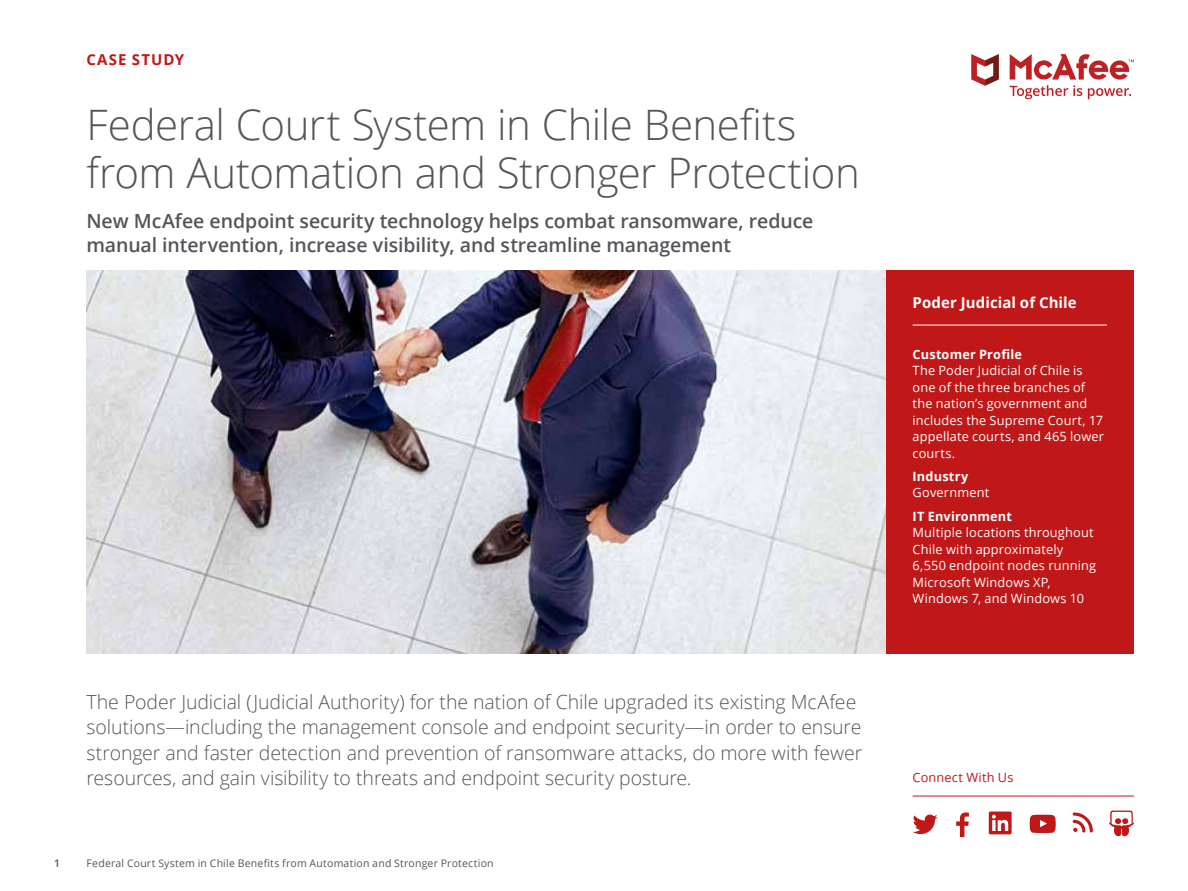
<style>
.page{position:relative;width:1188px;height:891px;background:#fff}
.page>*{position:absolute;margin:0;border:0;box-sizing:border-box;transform-origin:0 0}
.t1{font:300 42px/48px "Open Sans";letter-spacing:-.01em;color:#53565a}
.t2{font:300 19.5px/25.5px "Open Sans";letter-spacing:-.005em;color:#53565a}
.t3{font:600 19.5px/24px "Open Sans";letter-spacing:-.005em;color:#53565a}
.t4{font:700 15px "Open Sans";letter-spacing:.005em;color:#fff}
.t5{font:700 15px "Open Sans";letter-spacing:.065em;color:#c01818}
.t6{font:12.75px/16.5px "Open Sans";letter-spacing:.015em;color:#fff}
.t7{font:700 12.75px "Open Sans";letter-spacing:.015em;color:#fff}
.t8{font:12.75px "Open Sans";letter-spacing:.015em;color:#c01818}
.t9{font:10.5px "Open Sans";letter-spacing:.02em;color:#53565a}
.t10{font:600 10.5px "Open Sans";color:#53565a}
</style>
<div class="page">
<div style="left:886px;top:270px;width:248px;height:383px;background:#c01818"></div>
<hr style="left:913px;top:325px;width:194px;height:1px;background:#fff">
<img style="left:86px;top:270px;width:800px;height:383px">
<svg style="left:971px;top:54px;width:28px;height:32px"></svg>
<svg style="left:1010px;top:54px;width:124px;height:45px"></svg>
<hr style="left:913px;top:796px;width:221px;height:1px;background:#c01818">
<svg style="left:1073px;top:813px;width:20px;height:20px"></svg>
<svg style="left:913px;top:815px;width:25px;height:19px"></svg>
<svg style="left:989px;top:812px;width:23px;height:22px"></svg>
<svg style="left:956px;top:813px;width:13px;height:24px"></svg>
<svg style="left:1030px;top:815px;width:26px;height:18px"></svg>
<svg style="left:1109px;top:811px;width:25px;height:26px"></svg>
<p class="t5" style="left:86px;top:49px;width:99px">CASE STUDY</p>
<h1 class="t1" style="left:86px;top:100px;width:775px">Federal Court System in Chile Benefits from Automation and Stronger Protection</h1>
<p class="t3" style="left:86px;top:209px;width:729px">New McAfee endpoint security technology helps combat ransomware, reduce manual intervention, increase visibility, and streamline management</p>
<p class="t2" style="left:86px;top:688px;width:777px">The Poder Judicial (Judicial Authority) for the nation of Chile upgraded its existing McAfee solutions—including the management console and endpoint security—in order to ensure stronger and faster detection and prevention of ransomware attacks, do more with fewer resources, and gain visibility to threats and endpoint security posture.</p>
<p class="t10" style="left:54px;top:856px;width:7px">1</p>
<p class="t9" style="left:86px;top:856px;width:409px">Federal Court System in Chile Benefits from Automation and Stronger Protection</p>
<p class="t4" style="left:913px;top:292px;width:166px">Poder Judicial of Chile</p>
<p class="t7" style="left:913px;top:345px;width:111px">Customer Profile</p>
<p class="t6" style="left:913px;top:362px;width:193px">The Poder Judicial of Chile is one of the three branches of the nation’s government and includes the Supreme Court, 17 appellate courts, and 465 lower courts.</p>
<p class="t7" style="left:913px;top:467px;width:57px">Industry</p>
<p class="t6" style="left:913px;top:484px;width:78px">Government</p>
<p class="t7" style="left:913px;top:507px;width:101px">IT Environment</p>
<p class="t6" style="left:913px;top:524px;width:185px">Multiple locations throughout<br>Chile with approximately<br>6,550 endpoint nodes running<br>Microsoft Windows XP,<br>Windows 7, and Windows 10</p>
<p class="t8" style="left:913px;top:769px;width:102px">Connect With Us</p>
</div>
